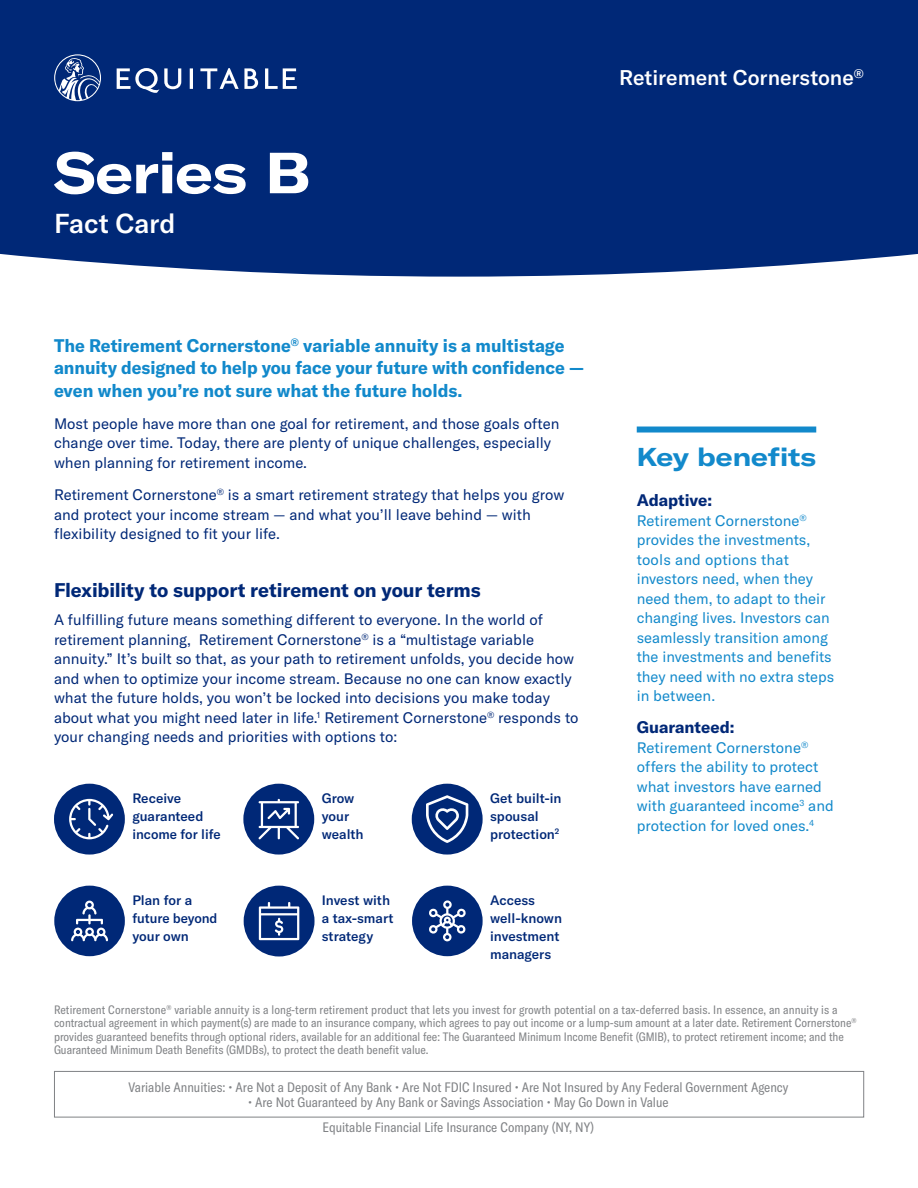
<style>
.page{position:relative;width:918px;height:1188px;background:#fff}
.page>*{position:absolute;margin:0;border:0;box-sizing:border-box;transform-origin:0 0}
.A_Head{font:700 expanded 57px "GT America";letter-spacing:-.015em;color:#fff}
.A_SubHead{font:500 27px "GT America";letter-spacing:-.01em;color:#fff}
.Callout_3{font:700 expanded 25.5px "GT America";color:#1289cb}
.Identifier{font:500 21px "GT America";color:#fff}
.B_Head{font:700 19.5px "GT America";letter-spacing:-.005em;color:#002877}
.Intro_Copy{font:700 18px/22.5px "GT America";color:#1289cb}
.C_Head{font:700 16.5px "GT America";letter-spacing:-.005em;color:#002877}
.Body_Copy{font:15px/19.5px "GT America";color:#002877}
.Body_Copy-2{font:15px/19.5px "GT America";color:#1289cb}
.Bank_Bullets{font:condensed 13.5px "GT America";color:#808285}
.Body_Copy-3{font:500 13.5px/18px "GT America";color:#002877}
.t1{font:condensed 12px/13.5px "GT America";color:#808285}
</style>
<div class="page">
<div style="left:0;top:0;width:918px;height:277px;background:#002877"></div>
<div style="left:54px;top:784px;width:71px;height:71px;background:#002877;border-radius:50%"></div>
<svg style="left:69px;top:799px;width:44px;height:40px"></svg>
<div style="left:243px;top:784px;width:71px;height:71px;background:#002877;border-radius:50%"></div>
<svg style="left:258px;top:799px;width:41px;height:40px"></svg>
<div style="left:412px;top:784px;width:71px;height:71px;background:#002877;border-radius:50%"></div>
<svg style="left:426px;top:795px;width:42px;height:48px"></svg>
<div style="left:244px;top:886px;width:71px;height:71px;background:#002877;border-radius:50%"></div>
<svg style="left:259px;top:902px;width:40px;height:38px"></svg>
<div style="left:54px;top:886px;width:71px;height:70px;background:#002877;border-radius:50%"></div>
<svg style="left:71px;top:901px;width:37px;height:40px"></svg>
<div style="left:412px;top:886px;width:71px;height:70px;background:#002877;border-radius:50%"></div>
<svg style="left:429px;top:900px;width:37px;height:41px"></svg>
<div style="left:637px;top:427px;width:179px;height:6px;background:#1289cb"></div>
<svg style="left:54px;top:54px;width:243px;height:47px;background:#284a8c"></svg>
<div style="left:54px;top:1071px;width:810px;height:46px;border:1px solid #808285"></div>
<p class="A_Head" style="left:54px;top:137px;width:258px">Series B</p>
<p class="A_SubHead" style="left:54px;top:207px;width:123px">Fact Card</p>
<p class="Identifier" style="left:619px;top:65px;width:246px">Retirement Cornerstone<sup>®</sup></p>
<p class="Intro_Copy" style="left:54px;top:334px;width:531px">The Retirement Cornerstone<sup>®</sup> variable annuity is a multistage annuity designed to help you face your future with confidence — even when you’re not sure what the future holds.</p>
<p class="Body_Copy" style="left:54px;top:414px;width:507px">Most people have more than one goal for retirement, and those goals often change over time. Today, there are plenty of unique challenges, especially when planning for retirement income.</p>
<p class="Body_Copy" style="left:54px;top:485px;width:512px">Retirement Cornerstone<sup>®</sup> is a smart retirement strategy that helps you grow and protect your income stream — and what you’ll leave behind — with flexibility designed to fit your life.</p>
<p class="B_Head" style="left:54px;top:578px;width:428px">Flexibility to support retirement on your terms</p>
<p class="Body_Copy" style="left:54px;top:610px;width:526px">A fulfilling future means something different to everyone. In the world of retirement planning, Retirement Cornerstone<sup>®</sup> is a “multistage variable annuity.” It’s built so that, as your path to retirement unfolds, you decide how and when to optimize your income stream. Because no one can know exactly what the future holds, you won’t be locked into decisions you make today about what you might need later in life.<sup>1</sup> Retirement Cornerstone<sup>®</sup> responds to your changing needs and priorities with options to:</p>
<p class="Body_Copy-3" style="left:132px;top:789px;width:90px">Receive guaranteed income for life</p>
<p class="Body_Copy-3" style="left:132px;top:891px;width:87px">Plan for a future beyond your own</p>
<p class="Body_Copy-3" style="left:322px;top:789px;width:43px">Grow your wealth</p>
<p class="Body_Copy-3" style="left:322px;top:891px;width:73px">Invest with a tax-smart strategy</p>
<p class="Body_Copy-3" style="left:490px;top:789px;width:73px">Get built-in spousal protection<sup>2</sup></p>
<p class="Body_Copy-3" style="left:490px;top:891px;width:73px">Access well-known investment managers</p>
<p class="Callout_3" style="left:637px;top:441px;width:181px">Key benefits</p>
<p class="C_Head" style="left:637px;top:490px;width:77px">Adaptive:</p>
<p class="Body_Copy-2" style="left:637px;top:510px;width:199px">Retirement Cornerstone<sup>® </sup>provides the investments, tools and options that investors need, when they need them, to adapt to their changing lives. Investors can seamlessly transition among the investments and benefits they need with no extra steps in between.</p>
<p class="C_Head" style="left:637px;top:717px;width:99px">Guaranteed:</p>
<p class="Body_Copy-2" style="left:637px;top:738px;width:199px">Retirement Cornerstone<sup>® </sup>offers the ability to protect what investors have earned with guaranteed income<sup>3</sup> and protection for loved ones.<sup>4</sup></p>
<p class="t1" style="left:54px;top:1003px;width:804px">Retirement Cornerstone<sup>®</sup> variable annuity is a long-term retirement product that lets you invest for growth potential on a tax-deferred basis. In essence, an annuity is a contractual agreement in which payment(s) are made to an insurance company, which agrees to pay out income or a lump-sum amount at a later date. Retirement Cornerstone<sup>® </sup>provides guaranteed benefits through optional riders, available for an additional fee: The Guaranteed Minimum Income Benefit (GMIB), to protect retirement income; and the Guaranteed Minimum Death Benefits (GMDBs), to protect the death benefit value.</p>
<p class="Bank_Bullets" style="left:128px;top:1079px;width:661px">Variable Annuities: • Are Not a Deposit of Any Bank • Are Not FDIC Insured • Are Not Insured by Any Federal Government Agency</p>
<p class="Bank_Bullets" style="left:248px;top:1094px;width:422px">• Are Not Guaranteed by Any Bank or Savings Association • May Go Down in Value</p>
<p class="Bank_Bullets" style="left:322px;top:1120px;width:273px">Equitable Financial Life Insurance Company (NY, NY)</p>
</div>
